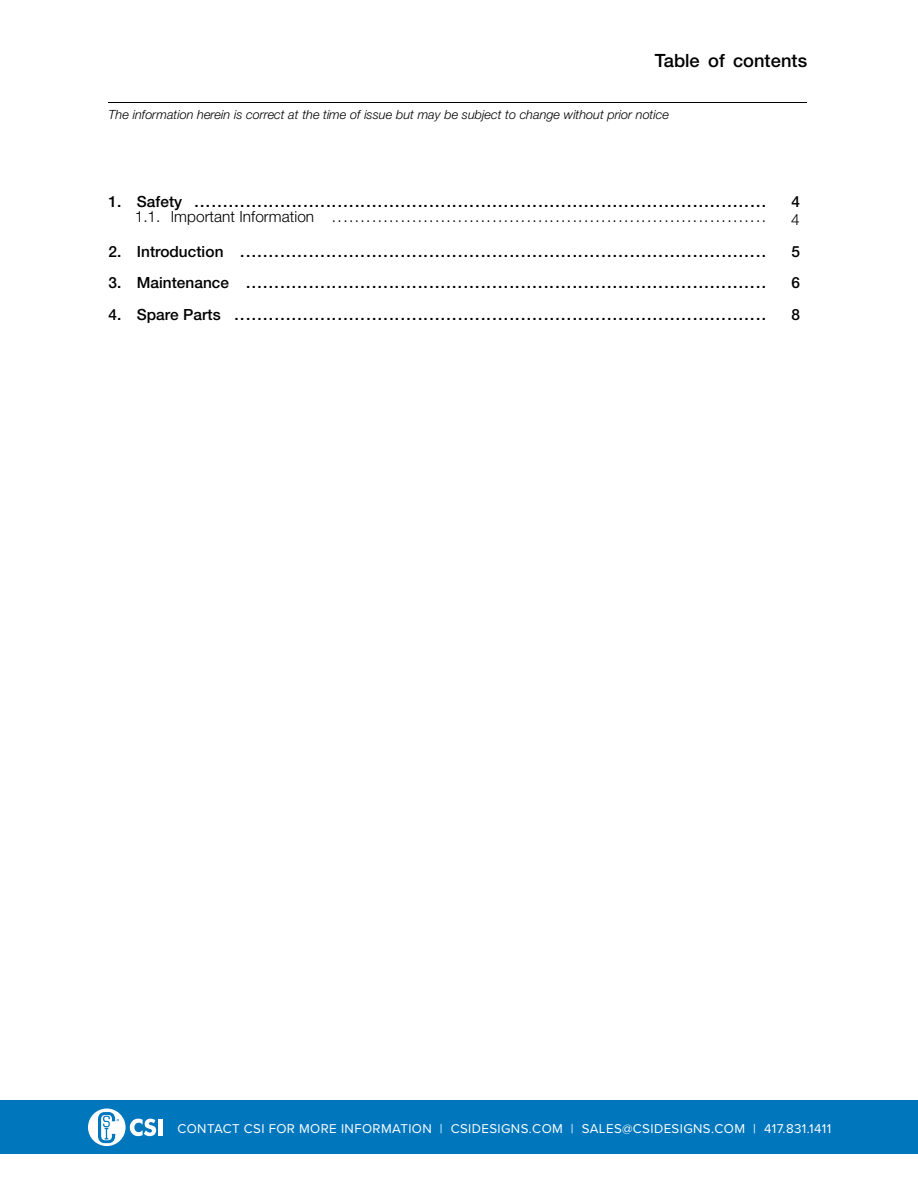
<style>
.page{position:relative;width:918px;height:1188px;background:#fff}
.page>*{position:absolute;margin:0;border:0;box-sizing:border-box;transform-origin:0 0}
.t1{font:500 18.3px "Helvetica Neue";color:#000}
.t2{font:500 15.45px "Helvetica Neue";letter-spacing:.005em;color:#000}
.t3{font:300 15.45px "Helvetica Neue";letter-spacing:.005em;color:#000}
.t4{font:13.2px "Proxima Nova";letter-spacing:.03em;color:#fff}
.t5{font:italic 300 12.75px "Helvetica Neue";color:#000}
</style>
<div class="page">
<hr style="left:109px;top:103px;width:698px;height:1px;background:#000">
<div style="left:0;top:1100px;width:918px;height:54px;background:#0077bd"></div>
<svg style="left:88px;top:1109px;width:68px;height:37px"></svg>
<hr style="left:158px;top:1119px;width:4px;height:17px;background:#fff">
<p class="t1" style="left:655px;top:50px;width:154px">Table of contents</p>
<p class="t5" style="left:109px;top:106px;width:562px">The information herein is correct at the time of issue but may be subject to change without prior notice</p>
<p class="t2" style="left:109px;top:192px;width:659px">1. Safety ....................................................................................................</p>
<p class="t2" style="left:792px;top:192px;width:10px">4</p>
<p class="t3" style="left:135px;top:207px;width:633px">1.1. Important Information ............................................................................</p>
<p class="t3" style="left:791px;top:210px;width:10px">4</p>
<p class="t2" style="left:109px;top:242px;width:659px">2. Introduction ............................................................................................</p>
<p class="t2" style="left:791px;top:242px;width:10px">5</p>
<p class="t2" style="left:109px;top:273px;width:659px">3. Maintenance ...........................................................................................</p>
<p class="t2" style="left:791px;top:273px;width:10px">6</p>
<p class="t2" style="left:109px;top:305px;width:659px">4. Spare Parts .............................................................................................</p>
<p class="t2" style="left:791px;top:305px;width:10px">8</p>
<p class="t4" style="left:177px;top:1119px;width:655px">CONTACT CSI FOR MORE INFORMATION | CSIDESIGNS.COM | SALES@CSIDESIGNS.COM | 417.831.1411</p>
</div>
